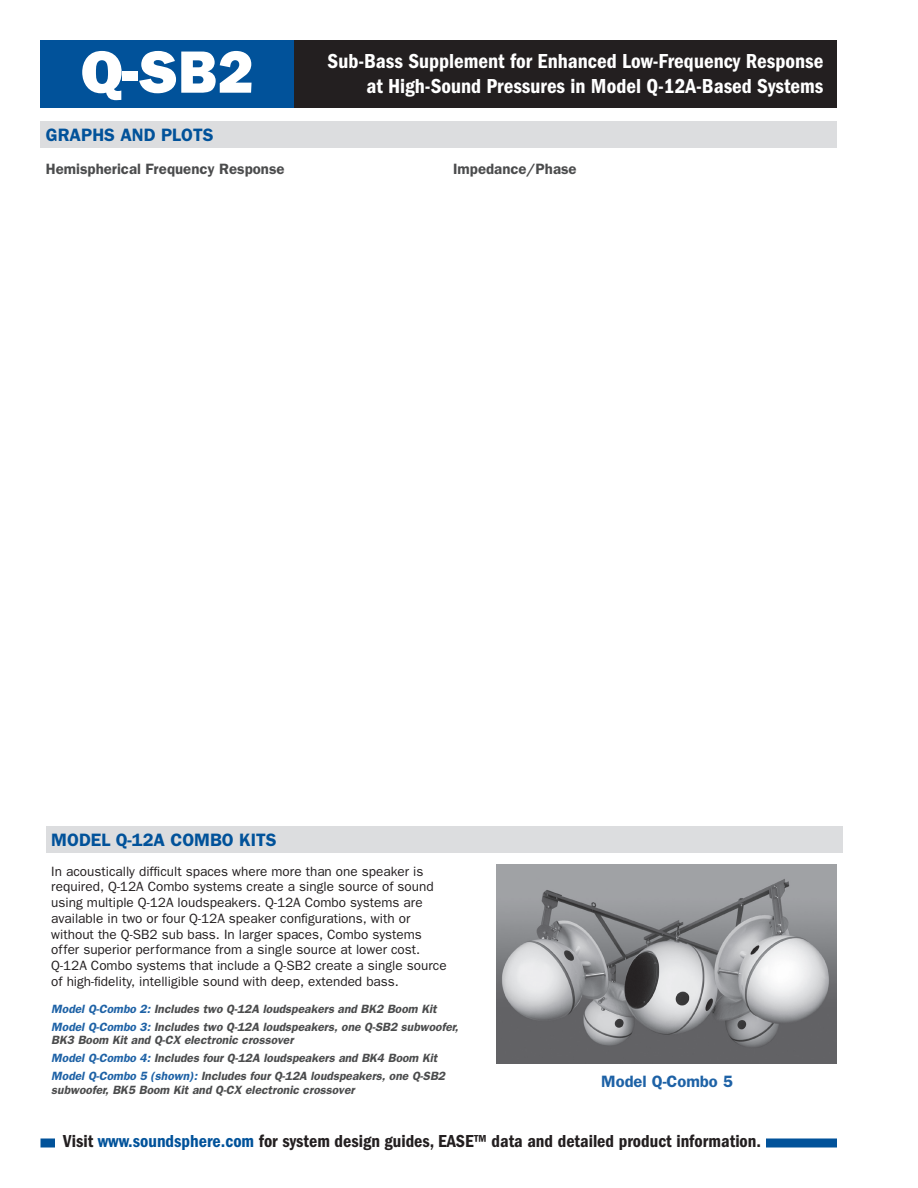
<style>
.page{position:relative;width:918px;height:1188px;background:#fff}
.page>*{position:absolute;margin:0;border:0;box-sizing:border-box;transform-origin:0 0}
.t1{font:800 60px "Franklin Gothic";color:#fff}
.t2{font:600 condensed 21px/25.2px "Franklin Gothic";color:#fff;text-align:right}
.t3{font:600 condensed 18px "Franklin Gothic";color:#231f20}
.t4{font:600 18px "Franklin Gothic";color:#01529a}
.t5{font:600 16.5px "Franklin Gothic";color:#1e62a6}
.t6{font:600 15px "Franklin Gothic";color:#4b4c4d}
.t7{font:13.5px/15.8px "Franklin Gothic";color:#231f20}
.t8{font:italic 600 12px/18px "Franklin Gothic";color:#4b4c4d}
.s1{color:#1e62a6}
.s2{color:#01529a}
</style>
<div class="page">
<div style="left:40px;top:40px;width:254px;height:68px;background:#01529a"></div>
<div style="left:40px;top:1138px;width:797px;height:10px;background:#01529a"></div>
<div style="left:294px;top:40px;width:543px;height:68px;background:#231f20"></div>
<div style="left:56px;top:1128px;width:710px;height:30px;background:#fff"></div>
<div style="left:40px;top:122px;width:797px;height:26px;background:#dcdddf"></div>
<div style="left:46px;top:826px;width:796px;height:27px;background:#dcdddf"></div>
<img style="left:497px;top:865px;width:340px;height:199px">
<h1 class="t1" style="left:81px;top:37px;width:174px">Q-SB2</h1>
<h2 class="t2" style="left:328px;top:49px;width:497px">Sub-Bass Supplement for Enhanced Low-Frequency Response at High-Sound Pressures in Model Q-12A-Based Systems</h2>
<h3 class="t4" style="left:46px;top:125px;width:169px">Graphs and Plots</h3>
<p class="t6" style="left:46px;top:160px;width:240px">Hemispherical Frequency Response</p>
<p class="t6" style="left:453px;top:160px;width:125px">Impedance/Phase</p>
<h3 class="t4" style="left:51px;top:829px;width:209px">MODEL Q-12A COMBO KITS</h3>
<p class="t7" style="left:51px;top:863px;width:397px">In acoustically difficult spaces where more than one speaker is required, Q-12A Combo systems create a single source of sound using multiple Q-12A loudspeakers. Q-12A Combo systems are available in two or four Q-12A speaker configurations, with or without the Q-SB2 sub bass. In larger spaces, Combo systems offer superior performance from a single source at lower cost.<br>Q-12A Combo systems that include a Q-SB2 create a single source of high-fidelity, intelligible sound with deep, extended bass.</p>
<p class="t8" style="left:51px;top:999px;width:409px"><span class="s1">Model Q-Combo 2:</span> Includes two Q-12A loudspeakers and BK2 Boom Kit<br><span class="s1">Model Q-Combo 3:</span> Includes two Q-12A loudspeakers, one Q-SB2 subwoofer,</p>
<p class="t8" style="left:51px;top:1031px;width:395px">BK3 Boom Kit and Q-CX electronic crossover<br><span class="s1">Model Q-Combo 4:</span> Includes four Q-12A loudspeakers and BK4 Boom Kit<br><span class="s1">Model Q-Combo 5 (shown):</span> Includes four Q-12A loudspeakers, one Q-SB2</p>
<p class="t8" style="left:51px;top:1080px;width:305px">subwoofer, BK5 Boom Kit and Q-CX electronic crossover</p>
<p class="t5" style="left:601px;top:1072px;width:133px">Model Q-Combo 5</p>
<h3 class="t3" style="left:63px;top:1131px;width:700px">Visit <span class="s2">www.soundsphere.com</span> for system design guides, EASE™ data and detailed product information.</h3>
</div>
